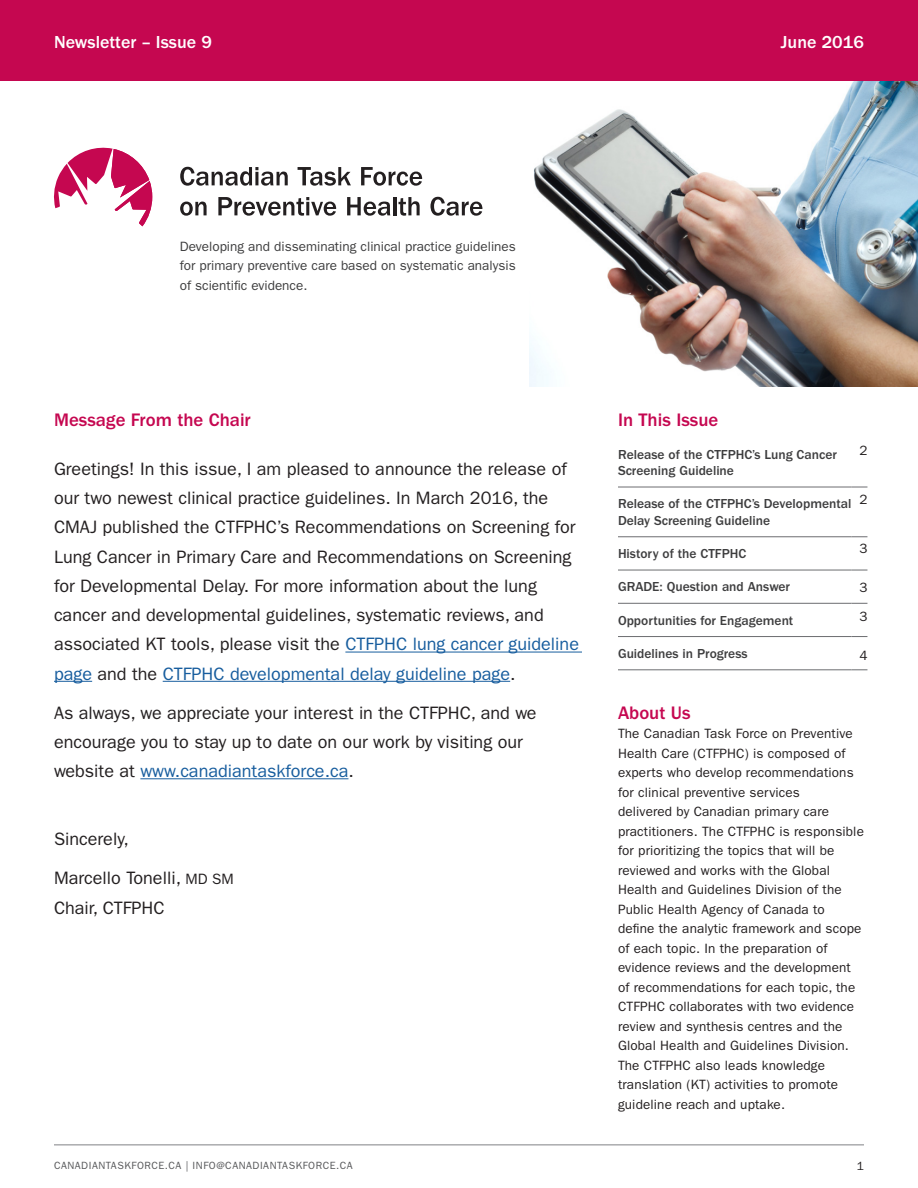
<style>
.page{position:relative;width:918px;height:1188px;background:#fff}
.page>*{position:absolute;margin:0;border:0;box-sizing:border-box;transform-origin:0 0}
.Headings{font:500 18.75px "ITC Franklin Gothic Std";color:#c50750}
.Body{font:18px/29.2px "ITC Franklin Gothic Std";color:#231f20}
.t1{font:500 18px "ITC Franklin Gothic Std";color:#fff}
.Body-2{font:13.5px/19.5px "ITC Franklin Gothic Std";letter-spacing:.01em;color:#231f20}
.Body-3{font:500 13.5px/16.5px "ITC Franklin Gothic Std";color:#3e3e3f}
.Body-4{font:13.5px/19.5px "ITC Franklin Gothic Std";color:#3e3e3f;text-align:justify}
.t2{font:12px "ITC Franklin Gothic Std";color:#231f20}
.t3{font:10.5px "ITC Franklin Gothic Std";letter-spacing:.05em;color:#57585a}
.s1{color:#175d9e}
.s2{font-size:15px}
</style>
<div class="page">
<hr style="left:54px;top:1144px;width:810px;height:1px;background:#808285">
<img style="left:530px;top:81px;width:388px;height:306px">
<div style="left:0;top:0;width:918px;height:81px;background:#c50750"></div>
<hr style="left:345px;top:652px;width:237px;height:1px;background:#175d9e">
<hr style="left:54px;top:681px;width:38px;height:1px;background:#175d9e">
<hr style="left:163px;top:681px;width:347px;height:1px;background:#175d9e">
<hr style="left:140px;top:778px;width:208px;height:1px;background:#175d9e">
<hr style="left:618px;top:487px;width:233px;height:1px;background:#6c6d70">
<svg style="left:851px;top:487px;width:16px;height:1px"></svg>
<hr style="left:618px;top:537px;width:233px;height:1px;background:#6c6d70">
<svg style="left:851px;top:537px;width:16px;height:1px"></svg>
<hr style="left:618px;top:570px;width:233px;height:1px;background:#6c6d70">
<svg style="left:851px;top:570px;width:16px;height:1px"></svg>
<hr style="left:618px;top:603px;width:233px;height:1px;background:#6c6d70">
<svg style="left:851px;top:603px;width:16px;height:1px"></svg>
<hr style="left:618px;top:636px;width:233px;height:1px;background:#6c6d70">
<svg style="left:851px;top:636px;width:16px;height:1px"></svg>
<hr style="left:618px;top:670px;width:233px;height:1px;background:#6c6d70">
<svg style="left:851px;top:670px;width:16px;height:1px"></svg>
<svg style="left:180px;top:167px;width:108px;height:19px"></svg>
<svg style="left:298px;top:167px;width:53px;height:19px"></svg>
<svg style="left:361px;top:167px;width:61px;height:19px"></svg>
<svg style="left:180px;top:202px;width:27px;height:14px"></svg>
<svg style="left:218px;top:197px;width:118px;height:19px"></svg>
<svg style="left:347px;top:197px;width:43px;height:19px"></svg>
<hr style="left:393px;top:197px;width:3px;height:18px;background:#231f20">
<svg style="left:399px;top:197px;width:21px;height:19px"></svg>
<svg style="left:430px;top:197px;width:53px;height:19px"></svg>
<svg style="left:54px;top:147px;width:98px;height:79px"></svg>
<p class="t1" style="left:54px;top:32px;width:160px">Newsletter – Issue 9</p>
<p class="t1" style="left:781px;top:32px;width:85px">June 2016</p>
<p class="Body-4" style="left:180px;top:236px;width:338px">Developing and disseminating clinical practice guidelines for primary preventive care based on systematic analysis of scientific evidence.</p>
<h2 class="Headings" style="left:54px;top:409px;width:198px">Message From the Chair</h2>
<p class="Body" style="left:54px;top:454px;width:527px">Greetings! In this issue, I am pleased to announce the release of our two newest clinical practice guidelines. In March 2016, the CMAJ published the CTFPHC’s Recommendations on Screening for Lung Cancer in Primary Care and Recommendations on Screening for Developmental Delay. For more information about the lung cancer and developmental guidelines, systematic reviews, and associated KT tools, please visit the <span class="s1">CTFPHC lung cancer guideline page</span> and the <span class="s1">CTFPHC developmental delay guideline page</span>.</p>
<p class="Body" style="left:54px;top:698px;width:484px">As always, we appreciate your interest in the CTFPHC, and we encourage you to stay up to date on our work by visiting our website at <span class="s1">www.canadiantaskforce.ca</span>.</p>
<p class="Body" style="left:54px;top:825px;width:76px">Sincerely,</p>
<p class="Body" style="left:54px;top:864px;width:181px">Marcello Tonelli, <span class="s2">MD SM<br></span>Chair, CTFPHC</p>
<h2 class="Headings" style="left:618px;top:409px;width:102px">In This Issue</h2>
<p class="Body-3" style="left:618px;top:446px;width:220px">Release of the CTFPHC’s Lung Cancer<br>Screening Guideline</p>
<p class="Body-2" style="left:859px;top:441px;width:10px">2</p>
<p class="Body-3" style="left:618px;top:496px;width:235px">Release of the CTFPHC’s Developmental<br>Delay Screening Guideline</p>
<p class="Body-2" style="left:859px;top:490px;width:10px">2</p>
<p class="Body-3" style="left:618px;top:545px;width:130px">History of the CTFPHC</p>
<p class="Body-2" style="left:859px;top:539px;width:10px">3</p>
<p class="Body-3" style="left:618px;top:579px;width:174px">GRADE: Question and Answer</p>
<p class="Body-2" style="left:859px;top:578px;width:10px">3</p>
<p class="Body-3" style="left:618px;top:612px;width:177px">Opportunities for Engagement</p>
<p class="Body-2" style="left:859px;top:607px;width:10px">3</p>
<p class="Body-3" style="left:618px;top:645px;width:131px">Guidelines in Progress</p>
<p class="Body-2" style="left:859px;top:646px;width:10px">4</p>
<p class="Headings" style="left:618px;top:702px;width:74px">About Us</p>
<p class="Body-2" style="left:618px;top:724px;width:247px">The Canadian Task Force on Preventive Health Care (CTFPHC) is composed of experts who develop recommendations for clinical preventive services<br>delivered by Canadian primary care practitioners. The CTFPHC is responsible for prioritizing the topics that will be reviewed and works with the Global Health and Guidelines Division of the Public Health Agency of Canada to define the analytic framework and scope of each topic. In the preparation of evidence reviews and the development of recommendations for each topic, the CTFPHC collaborates with two evidence review and synthesis centres and the Global Health and Guidelines Division.<br>The CTFPHC also leads knowledge translation (KT) activities to promote guideline reach and uptake.</p>
<p class="t3" style="left:54px;top:1160px;width:300px">CANADIANTASKFORCE.CA | INFO@CANADIANTASKFORCE.CA</p>
<p class="t2" style="left:857px;top:1159px;width:9px">1</p>
</div>
